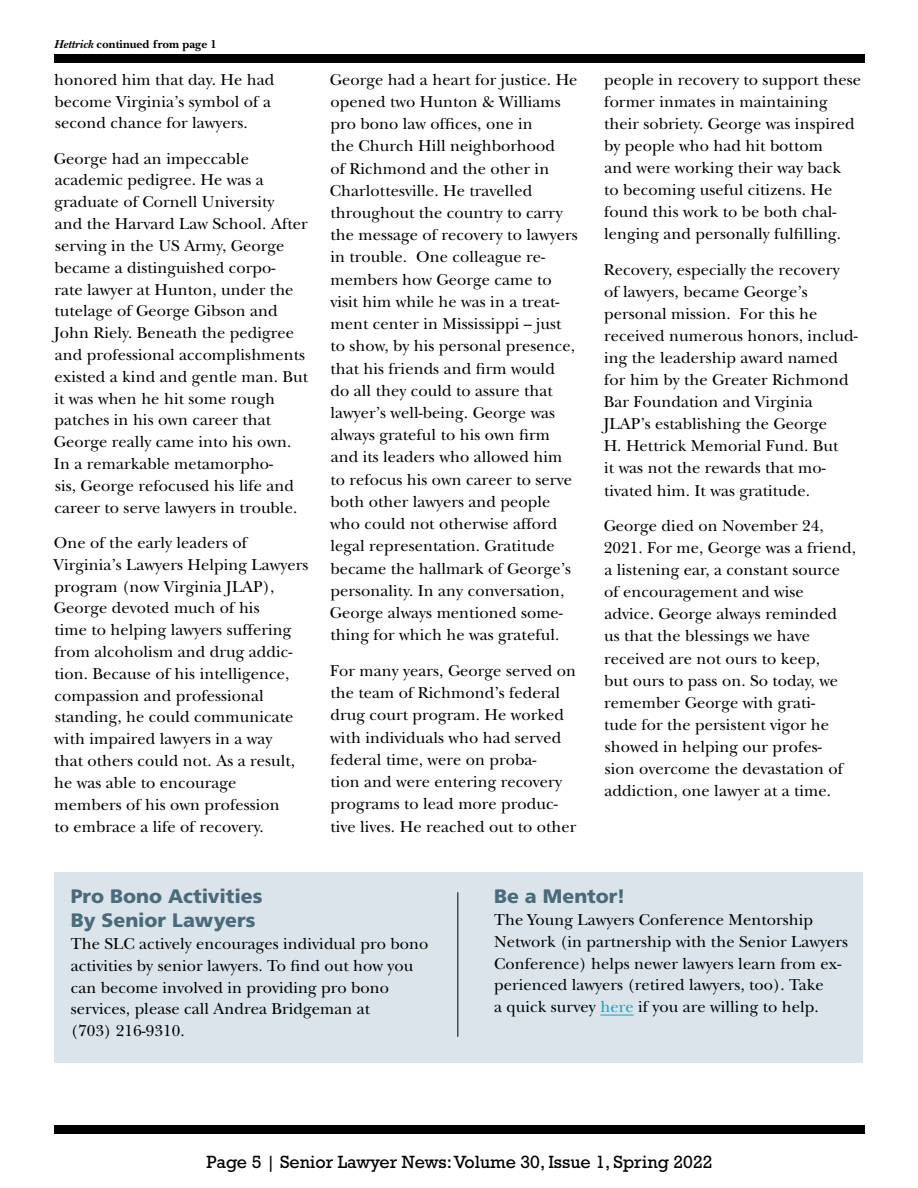
<style>
.page{position:relative;width:918px;height:1188px;background:#fff}
.page>*{position:absolute;margin:0;border:0;box-sizing:border-box;transform-origin:0 0}
.t1{font:900 19.5px/24px "Frutiger LT Std";color:#4a6b7b}
.t2{font:18px "Rockwell Std";color:#000}
.t3{font:16.5px/21.8px "New Baskerville Std";letter-spacing:.005em;color:#000}
.t4{font:700 12px "New Baskerville Std";letter-spacing:.005em;color:#000}
.s1{font-style:italic}
.s2{color:#16a3c5}
</style>
<div class="page">
<div style="left:55px;top:1125px;width:810px;height:9px;background:#000"></div>
<div style="left:55px;top:54px;width:810px;height:9px;background:#000"></div>
<div style="left:55px;top:873px;width:808px;height:190px;background:#dbe4ea"></div>
<hr style="left:600px;top:1015px;width:34px;height:1px;background:#16a3c5">
<hr style="left:457px;top:892px;width:1px;height:145px;background:#000">
<p class="t4" style="left:54px;top:37px;width:164px"><span class="s1">Hettrick</span> continued from page 1</p>
<p class="t3" style="left:54px;top:69px;width:222px">honored him that day. He had become Virginia’s symbol of a second chance for lawyers.</p>
<p class="t3" style="left:54px;top:148px;width:256px">George had an impeccable academic pedigree. He was a graduate of Cornell University<br>and the Harvard Law School. After serving in the US Army, George became a distinguished corpo-<br>rate lawyer at Hunton, under the tutelage of George Gibson and<br>John Riely. Beneath the pedigree and professional accomplishments existed a kind and gentle man. But it was when he hit some rough patches in his own career that<br>George really came into his own.<br>In a remarkable metamorpho-<br>sis, George refocused his life and career to serve lawyers in trouble.</p>
<p class="t3" style="left:53px;top:532px;width:257px">One of the early leaders of<br>Virginia’s Lawyers Helping Lawyers program (now Virginia JLAP),<br>George devoted much of his<br>time to helping lawyers suffering from alcoholism and drug addic&shy;tion. Because of his intelligence, compassion and professional standing, he could communicate with impaired lawyers in a way<br>that others could not. As a result, he was able to encourage<br>members of his own profession<br>to embrace a life of recovery.</p>
<p class="t3" style="left:330px;top:68px;width:249px;line-height:22.2px">George had a heart for justice. He opened two Hunton &amp; Williams pro bono law offices, one in<br>the Church Hill neighborhood<br>of Richmond and the other in<br>Charlottesville. He travelled throughout the country to carry the message of recovery to lawyers in trouble. One colleague re&shy;members how George came to visit him while he was in a treat&shy;ment center in Mississippi -- just to show, by his personal presence, that his friends and firm would<br>do all they could to assure that lawyer’s well-being. George was always grateful to his own firm and its leaders who allowed him to refocus his own career to serve both other lawyers and people who could not otherwise afford legal representation. Gratitude became the hallmark of George’s personality. In any conversation,<br>George always mentioned some&shy;thing for which he was grateful.</p>
<p class="t3" style="left:330px;top:660px;width:248px;line-height:22.2px">For many years, George served on the team of Richmond’s federal drug court program. He worked with individuals who had served federal time, were on proba-<br>tion and were entering recovery programs to lead more produc&shy;tive lives. He reached out to other</p>
<p class="t3" style="left:604px;top:68px;width:259px">people in recovery to support these former inmates in maintaining their sobriety. George was inspired by people who had hit bottom<br>and were working their way back<br>to becoming useful citizens. He found this work to be both chal&shy;lenging and personally fulfilling.</p>
<p class="t3" style="left:604px;top:259px;width:256px">Recovery, especially the recovery of lawyers, became George’s personal mission. For this he received numerous honors, includ&shy;ing the leadership award named for him by the Greater Richmond<br>Bar Foundation and Virginia<br>JLAP’s establishing the George<br>H. Hettrick Memorial Fund. But<br>it was not the rewards that mo&shy;tivated him. It was gratitude.</p>
<p class="t3" style="left:604px;top:515px;width:254px">George died on November 24,<br>2021. For me, George was a friend, a listening ear, a constant source of encouragement and wise advice. George always reminded<br>us that the blessings we have received are not ours to keep,<br>but ours to pass on. So today, we remember George with grati-<br>tude for the persistent vigor he showed in helping our profes-<br>sion overcome the devastation of addiction, one lawyer at a time.</p>
<p class="t1" style="left:71px;top:884px;width:193px">Pro Bono Activities<br>By Senior Lawyers</p>
<p class="t3" style="left:71px;top:933px;width:359px">The SLC actively encourages individual pro bono activities by senior lawyers. To find out how you can become involved in providing pro bono services, please call Andrea Bridgeman at<br>(703) 216-9310.</p>
<p class="t1" style="left:494px;top:884px;width:133px">Be a Mentor!</p>
<p class="t3" style="left:494px;top:909px;width:355px">The Young Lawyers Conference Mentorship Network (in partnership with the Senior Lawyers Conference) helps newer lawyers learn from ex&shy;perienced lawyers (retired lawyers, too). Take<br>a quick survey <span class="s2">here</span> if you are willing to help.</p>
<p class="t2" style="left:207px;top:1152px;width:507px">Page 5 | Senior Lawyer News: Volume 30, Issue 1, Spring 2022</p>
</div>
